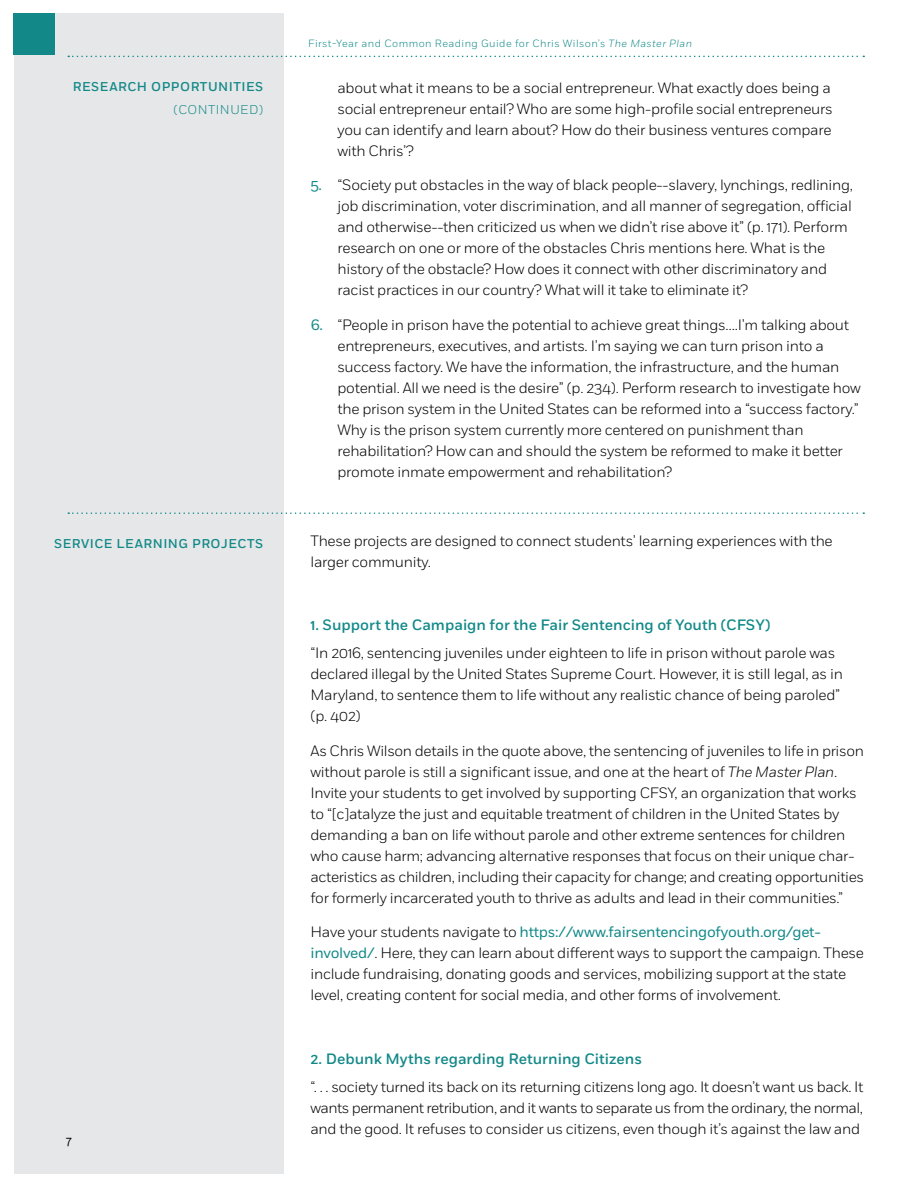
<style>
.page{position:relative;width:918px;height:1188px;background:#fff}
.page>*{position:absolute;margin:0;border:0;box-sizing:border-box;transform-origin:0 0}
.t1{font:300 15px/21px "Fort";letter-spacing:-.02em;color:#000}
.t2{font:500 15px "Fort";color:#128988}
.t3{font:500 12.75px "Fort";letter-spacing:.04em;color:#128988}
.t4{font:300 12.75px "Fort";letter-spacing:.04em;color:#128988}
.t5{font:12px "Fort";color:#000}
.t6{font:300 10.5px "Fort";letter-spacing:.04em;color:#128988}
.s1{font-style:italic}
.s2{font-weight:400;color:#128988}
</style>
<div class="page">
<div style="left:14px;top:14px;width:270px;height:1160px;background:#e6e7e8"></div>
<div style="left:14px;top:14px;width:41px;height:41px;background:#128988"></div>
<svg style="left:68px;top:56px;width:796px;height:1px"></svg>
<svg style="left:68px;top:512px;width:796px;height:2px"></svg>
<p class="t3" style="left:73px;top:79px;width:89px">Research Opp</p>
<p class="t3" style="left:180px;top:79px;width:83px">ortuniti es</p>
<p class="t4" style="left:173px;top:102px;width:91px">(CONTINUED)</p>
<p class="t3" style="left:54px;top:536px;width:209px">Servi ce Learni ng Projects</p>
<p class="t5" style="left:66px;top:1134px;width:7px">7</p>
<p class="t6" style="left:308px;top:37px;width:385px">First-Year and Common Reading Guide for Chris Wilson’s <span class="s1">The Master Plan</span></p>
<p class="t1" style="left:338px;top:77px;width:497px">about what it means to be a social entrepreneur. What exactly does being a social entrepreneur entail? Who are some high-profile social entrepreneurs you can identify and learn about? How do their business ventures compare with Chris’?</p>
<p class="t1" style="left:338px;top:174px;width:517px;text-indent:-27px"><span class="s2">5.</span> “Society put obstacles in the way of black people--slavery, lynchings, redlining, job discrimination, voter discrimination, and all manner of segregation, official and otherwise--then criticized us when we didn’t rise above it” (p. 171). Perform research on one or more of the obstacles Chris mentions here. What is the history of the obstacle? How does it connect with other discriminatory and racist practices in our country? What will it take to eliminate it?</p>
<p class="t1" style="left:338px;top:314px;width:525px;text-indent:-27px"><span class="s2">6.</span> “People in prison have the potential to achieve great things….I’m talking about entrepreneurs, executives, and artists. I’m saying we can turn prison into a success factory. We have the information, the infrastructure, and the human potential. All we need is the desire” (p. 234). Perform research to investigate how the prison system in the United States can be reformed into a “success factory.” Why is the prison system currently more centered on punishment than rehabilitation? How can and should the system be reformed to make it better promote inmate empowerment and rehabilitation?</p>
<p class="t1" style="left:310px;top:530px;width:524px">These projects are designed to connect students’ learning experiences with the larger community.</p>
<p class="t2" style="left:310px;top:616px;width:462px">1. Support the Campaign for the Fair Sentencing of Youth (CFSY)</p>
<p class="t1" style="left:310px;top:642px;width:534px">“In 2016, sentencing juveniles under eighteen to life in prison without parole was declared illegal by the United States Supreme Court. However, it is still legal, as in Maryland, to sentence them to life without any realistic chance of being paroled” (p. 402)</p>
<p class="t1" style="left:310px;top:740px;width:555px">As Chris Wilson details in the quote above, the sentencing of juveniles to life in prison without parole is still a significant issue, and one at the heart of <span class="s1">The Master Plan</span>.<br>Invite your students to get involved by supporting CFSY, an organization that works to “[c]atalyze the just and equitable treatment of children in the United States by demanding a ban on life without parole and other extreme sentences for children who cause harm; advancing alternative responses that focus on their unique char&shy;acteristics as children, including their capacity for change; and creating opportunities for formerly incarcerated youth to thrive as adults and lead in their communities.”</p>
<p class="t1" style="left:310px;top:921px;width:555px">Have your students navigate to <span class="s2">https://www.fairsentencingofyouth.org/get&shy;involved/</span>. Here, they can learn about different ways to support the campaign. These include fundraising, donating goods and services, mobilizing support at the state level, creating content for social media, and other forms of involvement.</p>
<p class="t2" style="left:310px;top:1050px;width:333px">2. Debunk Myths regarding Returning Citizens</p>
<p class="t1" style="left:310px;top:1076px;width:555px;text-align:justify">“. . . society turned its back on its returning citizens long ago. It doesn’t want us back. It wants permanent retribution, and it wants to separate us from the ordinary, the normal, and the good. It refuses to consider us citizens, even though it’s against the law and</p>
</div>
